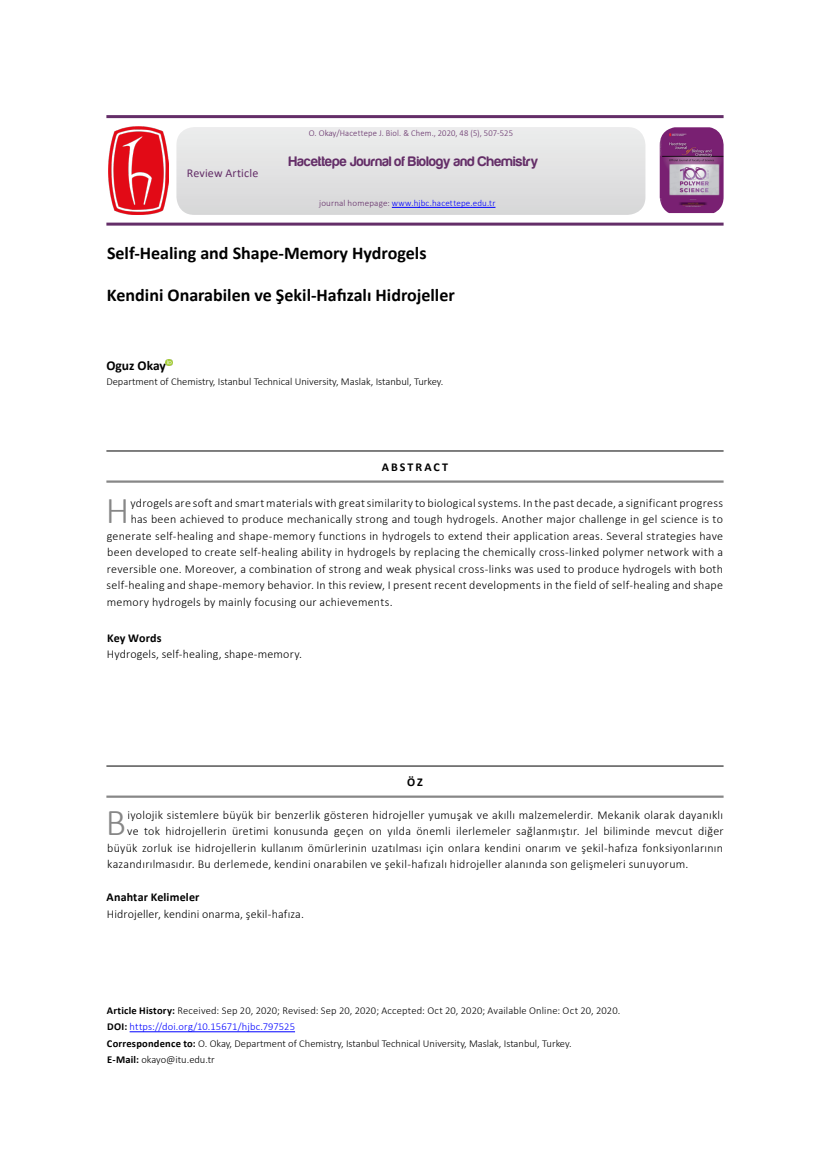
<style>
.page{position:relative;width:830px;height:1170px;background:#fff}
.page>*{position:absolute;margin:0;border:0;box-sizing:border-box;transform-origin:0 0}
.t1{font:300 37.95px "Calibri";color:#878787}
.t2{font:700 18px "Calibri";color:#000}
.t3{font:14.25px "Harabara";letter-spacing:.015em;color:#642e68}
.t4{font:700 13.5px "Calibri";color:#000}
.t5{font:300 12px "Calibri";letter-spacing:.02em;color:#000}
.t6{font:700 12px "Calibri";letter-spacing:.015em;color:#000}
.t7{font:12px "Calibri";letter-spacing:.015em;color:#642e68}
.t8{font:700 12px "Calibri";letter-spacing:.17em;color:#000}
.t9{font:300 10.5px/16.5px "Calibri";color:#000}
.t10{font:300 9px "Calibri";letter-spacing:.02em;color:#642e68}
.t11{font:300 9px "Calibri";letter-spacing:.02em;color:#00f}
.s1{color:#642e68}
.s2{font-weight:700}
.s3{color:#00f}
</style>
<div class="page">
<svg style="left:166px;top:359px;width:6px;height:6px"></svg>
<hr style="left:106px;top:765px;width:617px;height:1px;background:#000">
<hr style="left:106px;top:795px;width:617px;height:2px;background:#878787">
<hr style="left:106px;top:450px;width:617px;height:1px;background:#000">
<hr style="left:106px;top:480px;width:617px;height:2px;background:#878787">
<hr style="left:129px;top:1031px;width:166px;height:1px;background:#00f">
<img style="left:108px;top:127px;width:60px;height:88px">
<img style="left:659px;top:127px;width:64px;height:86px">
<hr style="left:106px;top:115px;width:617px;height:3px;background:#642e68">
<hr style="left:106px;top:222px;width:617px;height:3px;background:#642e68">
<hr style="left:391px;top:207px;width:104px;height:1px;background:#00f">
<p class="t7" style="left:187px;top:165px;width:73px">Review Article</p>
<p class="t10" style="left:308px;top:127px;width:206px">O. Okay/Hacettepe J. Biol. &amp; Chem., 2020, 48 (5), 507-525</p>
<p class="t3" style="left:289px;top:154px;width:251px">Hacettepe Journal of Biology and Chemistry</p>
<p class="t11" style="left:319px;top:198px;width:178px"><span class="s1">journal homepage:</span> www.hjbc.hacettepe.edu.tr</p>
<h2 class="t2" style="left:107px;top:240px;width:321px">Self-Healing and Shape-Memory Hydrogels</h2>
<h2 class="t2" style="left:107px;top:282px;width:349px">Kendini Onarabilen ve Şekil-Hafızalı Hidrojeller</h2>
<p class="t4" style="left:106px;top:356px;width:61px">Oguz Okay</p>
<p class="t9" style="left:106px;top:373px;width:338px">Department of Chemistry, Istanbul Technical University, Maslak, Istanbul, Turkey.</p>
<p class="t8" style="left:381px;top:458px;width:68px">ABSTRACT</p>
<h1 class="t1" style="left:106px;top:487px;width:25px">H</h1>
<p class="t5" style="left:130px;top:495px;width:593px">ydrogels are soft and smart materials with great similarity to biological systems. In the past decade, a significant progress</p>
<p class="t5" style="left:131px;top:512px;width:593px">has been achieved to produce mechanically strong and tough hydrogels. Another major challenge in gel science is to</p>
<p class="t5" style="left:107px;top:528px;width:617px">generate self-healing and shape-memory functions in hydrogels to extend their application areas. Several strategies have</p>
<p class="t5" style="left:107px;top:545px;width:617px">been developed to create self-healing ability in hydrogels by replacing the chemically cross-linked polymer network with a</p>
<p class="t5" style="left:107px;top:561px;width:617px">reversible one. Moreover, a combination of strong and weak physical cross-links was used to produce hydrogels with both</p>
<p class="t5" style="left:107px;top:578px;width:617px">self-healing and shape-memory behavior. In this review, I present recent developments in the field of self-healing and shape</p>
<p class="t5" style="left:107px;top:594px;width:287px">memory hydrogels by mainly focusing our achievements.</p>
<p class="t6" style="left:107px;top:629px;width:56px">Key Words</p>
<p class="t5" style="left:107px;top:647px;width:197px">Hydrogels, self-healing, shape-memory.</p>
<p class="t6" style="left:407px;top:773px;width:17px">ÖZ</p>
<h1 class="t1" style="left:106px;top:799px;width:22px">B</h1>
<p class="t5" style="left:127px;top:807px;width:597px">iyolojik sistemlere büyük bir benzerlik gösteren hidrojeller yumuşak ve akıllı malzemelerdir. Mekanik olarak dayanıklı</p>
<p class="t5" style="left:127px;top:823px;width:597px">ve tok hidrojellerin üretimi konusunda geçen on yılda önemli ilerlemeler sağlanmıştır. Jel biliminde mevcut diğer</p>
<p class="t5" style="left:107px;top:840px;width:617px">büyük zorluk ise hidrojellerin kullanım ömürlerinin uzatılması için onlara kendini onarım ve şekil-hafıza fonksiyonlarının</p>
<p class="t5" style="left:107px;top:856px;width:582px">kazandırılmasıdır. Bu derlemede, kendini onarabilen ve şekil-hafızalı hidrojeller alanında son gelişmeleri sunuyorum.</p>
<p class="t6" style="left:106px;top:888px;width:94px">Anahtar Kelimeler</p>
<p class="t5" style="left:107px;top:906px;width:198px">Hidrojeller, kendini onarma, şekil-hafıza.</p>
<p class="t9" style="left:107px;top:1001px;width:514px"><span class="s2">Article History:</span> Received: Sep 20, 2020; Revised: Sep 20, 2020; Accepted: Oct 20, 2020; Available Online: Oct 20, 2020.<br><span class="s2">DOI:</span> <span class="s3">https://doi.org/10.15671/hjbc.797525<br></span><span class="s2">Correspondence to:</span> O. Okay, Department of Chemistry, Istanbul Technical University, Maslak, Istanbul, Turkey.<br><span class="s2">E-Mail:</span> okayo@itu.edu.tr</p>
</div>
